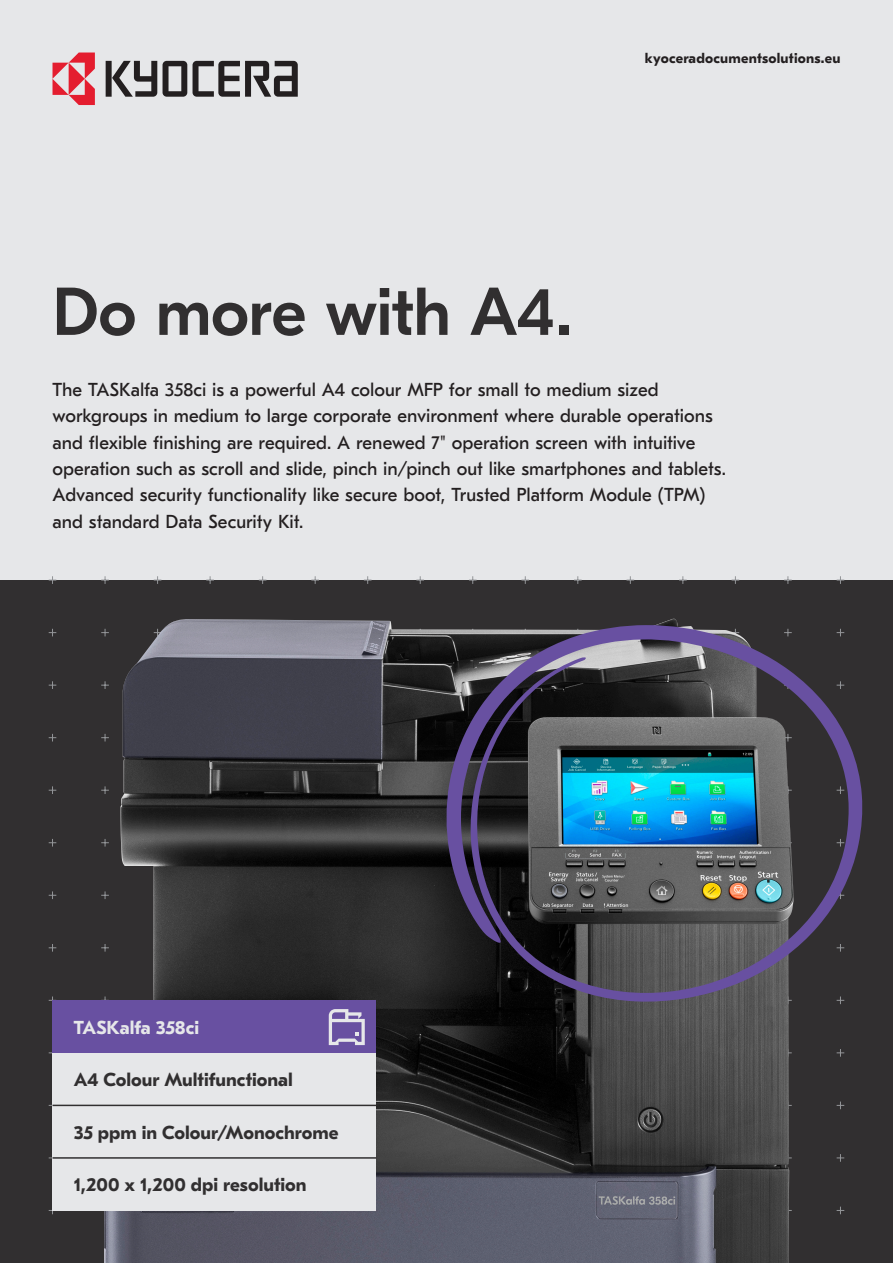
<style>
.page{position:relative;width:893px;height:1263px;background:#e6e7e9}
.page>*{position:absolute;margin:0;border:0;box-sizing:border-box;transform-origin:0 0}
.Title_-_Large{font:500 67.5px "GT Eesti Pro Display";letter-spacing:-.005em;color:#312f30}
.Special_Paragraph{font:18.75px/26.2px "GT Eesti Pro Text";color:#231f20}
.Signposting{font:700 18.75px "GT Eesti Pro Text";color:#312f30}
.Signposting-2{font:700 18.75px "GT Eesti Pro Text";color:#e6e7e9}
.t1{font:700 14.25px "GT Eesti Pro Text";letter-spacing:.015em;color:#231f20}
</style>
<div class="page">
<div style="left:0;top:580px;width:893px;height:683px;background:#312f30"></div>
<svg style="left:193px;top:61px;width:105px;height:36px"></svg>
<svg style="left:163px;top:61px;width:24px;height:36px"></svg>
<svg style="left:106px;top:61px;width:51px;height:36px"></svg>
<svg style="left:53px;top:53px;width:42px;height:52px"></svg>
<img style="left:104px;top:619px;width:688px;height:644px">
<div style="left:53px;top:1158px;width:323px;height:52px;background:#e6e7e9"></div>
<div style="left:53px;top:1105px;width:323px;height:53px;background:#e6e7e9"></div>
<div style="left:53px;top:1053px;width:323px;height:52px;background:#e6e7e9"></div>
<div style="left:53px;top:1000px;width:323px;height:53px;background:#6850a1"></div>
<hr style="left:53px;top:1105px;width:323px;height:1px;background:#312f30">
<hr style="left:53px;top:1157px;width:323px;height:2px;background:#312f30">
<svg style="left:329px;top:1009px;width:36px;height:36px"></svg>
<svg style="left:446px;top:625px;width:417px;height:377px"></svg>
<p class="t1" style="left:645px;top:51px;width:197px">kyoceradocumentsolutions.eu</p>
<p class="Title_-_Large" style="left:53px;top:275px;width:520px">Do more with A4.</p>
<p class="Special_Paragraph" style="left:53px;top:377px;width:675px">The TASKalfa 358ci is a powerful A4 colour MFP for small to medium sized workgroups in medium to large corporate environment where durable operations and flexible finishing are required. A renewed 7" operation screen with intuitive operation such as scroll and slide, pinch in/pinch out like smartphones and tablets.<br>Advanced security functionality like secure boot, Trusted Platform Module (TPM) and standard Data Security Kit.</p>
<p class="Signposting-2" style="left:74px;top:1017px;width:127px">TASKalfa 358ci</p>
<p class="Signposting" style="left:74px;top:1069px;width:221px">A4 Colour Multifunctional</p>
<p class="Signposting" style="left:74px;top:1122px;width:266px">35 ppm in Colour/Monochrome</p>
<p class="Signposting" style="left:74px;top:1174px;width:234px">1,200 x 1,200 dpi resolution</p>
</div>
